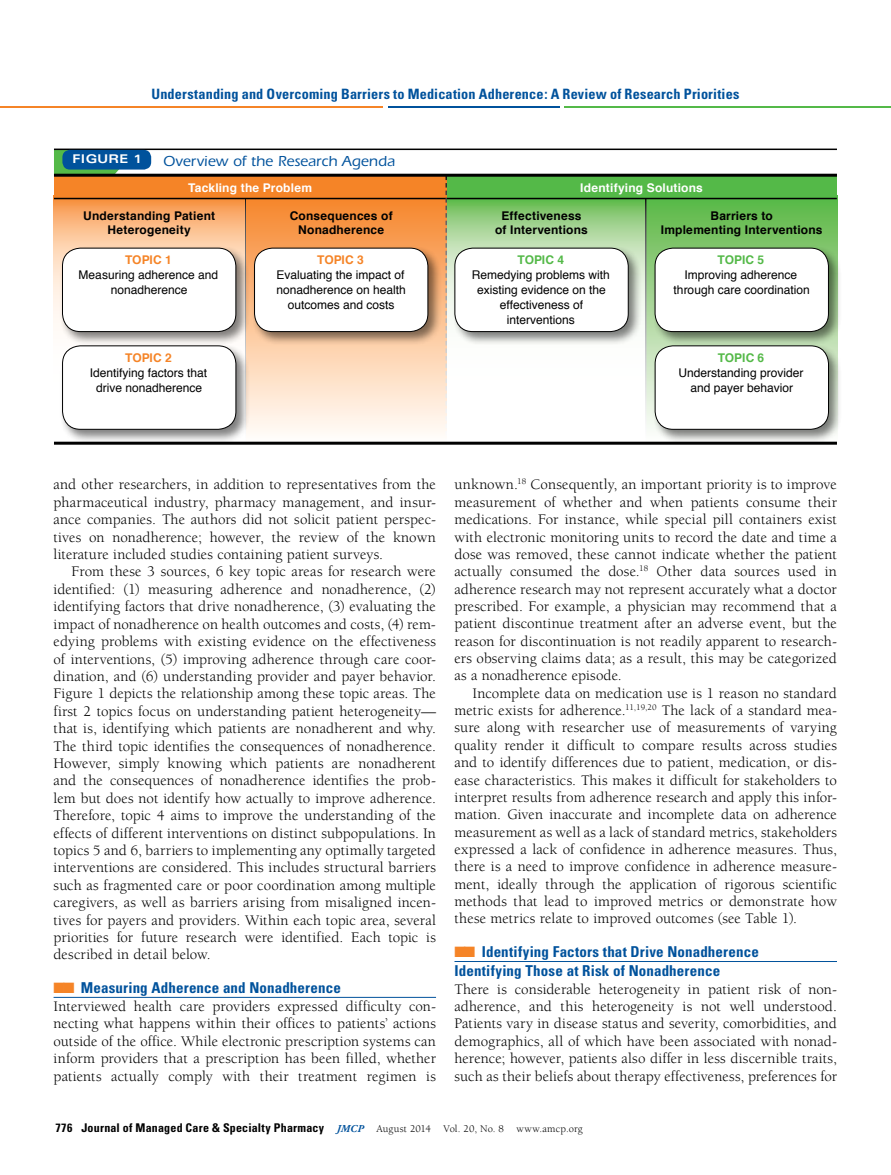
<style>
.page{position:relative;width:891px;height:1175px;background:#fff}
.page>*{position:absolute;margin:0;border:0;box-sizing:border-box;transform-origin:0 0}
.t1{font:15px/17.4px "Berkeley Pro";letter-spacing:.005em;color:#000;text-align:justify}
.t2{font:700 condensed 15px/19.4px "Univers";letter-spacing:.01em;color:#00529c}
.t3{font:500 15px "ITC Eras Std";letter-spacing:.005em;color:#00529c}
.t4{font:700 condensed 14.25px "Univers";letter-spacing:.01em;color:#00529c}
.t5{font:12px/15px "Helvetica";color:#000;text-align:center}
.t6{font:700 12px/13.5px "Helvetica";letter-spacing:.015em;color:#000;text-align:center}
.t7{font:700 condensed 12px "Univers";letter-spacing:.015em;color:#000}
.t8{font:700 12px "Helvetica";letter-spacing:.015em;color:#fff}
.t9{font:700 12px "Helvetica";color:#f58427}
.t10{font:700 12px "Helvetica";color:#54b948}
.t11{font:700 expanded 12px "Univers";letter-spacing:.025em;color:#fff}
.s1{color:#f58427}
.s2{font-family:"Adobe Garamond Pro";font-style:italic;font-stretch:normal;font-size:10.5px;color:#00529c}
.s3{font-family:"Berkeley Pro";font-weight:400;font-stretch:normal;font-size:10.5px}
</style>
<div class="page">
<hr style="left:0;top:107px;width:383px;height:1px;background:#f58427">
<hr style="left:388px;top:107px;width:172px;height:1px;background:#00529c">
<hr style="left:565px;top:107px;width:326px;height:1px;background:#54b948">
<hr style="left:455px;top:961px;width:382px;height:1px;background:#00529c">
<hr style="left:54px;top:997px;width:382px;height:1px;background:#00529c">
<svg style="left:647px;top:199px;width:190px;height:243px;background:#73c161"></svg>
<svg style="left:447px;top:199px;width:198px;height:243px"></svg>
<div style="left:446px;top:176px;width:391px;height:22px;background:#54b948"></div>
<div style="left:246px;top:195px;width:200px;height:248px;background:linear-gradient(to bottom,#f6862b,#fffefb)"></div>
<svg style="left:54px;top:199px;width:190px;height:243px;background:#f9ba87"></svg>
<div style="left:54px;top:176px;width:392px;height:22px;background:#f58427"></div>
<svg style="left:54px;top:150px;width:83px;height:24px"></svg>
<hr style="left:54px;top:148px;width:783px;height:2px;background:#000">
<hr style="left:54px;top:174px;width:783px;height:3px;background:#000">
<div style="left:62px;top:150px;width:89px;height:20px;background:#00529c;border-radius:8px"></div>
<div style="left:59px;top:245px;width:191px;height:100px;background:#000;opacity:.5"></div>
<div style="left:63px;top:248px;width:173px;height:83px;background:#fff;border-radius:18px"></div>
<div style="left:62px;top:248px;width:174px;height:84px;border:1px solid #000;border-radius:18px"></div>
<hr style="left:54px;top:198px;width:783px;height:1px;background:#000">
<div style="left:252px;top:245px;width:190px;height:100px;background:#000;opacity:.5"></div>
<div style="left:255px;top:248px;width:173px;height:83px;background:#fff;border-radius:18px"></div>
<div style="left:254px;top:248px;width:174px;height:84px;border:1px solid #000;border-radius:18px"></div>
<div style="left:452px;top:245px;width:190px;height:100px;background:#000;opacity:.5"></div>
<div style="left:455px;top:248px;width:173px;height:83px;background:#fff;border-radius:18px"></div>
<div style="left:455px;top:248px;width:174px;height:84px;border:1px solid #000;border-radius:18px"></div>
<div style="left:60px;top:343px;width:190px;height:100px;background:#000;opacity:.5"></div>
<div style="left:63px;top:346px;width:173px;height:83px;background:#fff;border-radius:18px"></div>
<div style="left:62px;top:345px;width:174px;height:85px;border:1px solid #000;border-radius:18px"></div>
<svg style="left:445px;top:176px;width:2px;height:266px"></svg>
<div style="left:652px;top:245px;width:191px;height:100px;background:#000;opacity:.5"></div>
<div style="left:655px;top:248px;width:173px;height:83px;background:#fff;border-radius:18px"></div>
<div style="left:655px;top:248px;width:174px;height:84px;border:1px solid #000;border-radius:18px"></div>
<div style="left:652px;top:343px;width:191px;height:100px;background:#000;opacity:.5"></div>
<div style="left:655px;top:346px;width:174px;height:83px;background:#fff;border-radius:18px"></div>
<div style="left:655px;top:345px;width:174px;height:85px;border:1px solid #000;border-radius:18px"></div>
<hr style="left:54px;top:442px;width:783px;height:3px;background:#000">
<p class="t4" style="left:151px;top:85px;width:589px">Understanding and Overcoming Barriers to Medication Adherence: A Review of Research Priorities</p>
<p class="t11" style="left:73px;top:152px;width:71px">FIGURE 1</p>
<p class="t3" style="left:163px;top:153px;width:233px">Overview of the Research Agenda</p>
<p class="t8" style="left:188px;top:178px;width:125px">Tackling the Problem</p>
<p class="t8" style="left:580px;top:178px;width:124px">Identifying Solutions</p>
<p class="t6" style="left:83px;top:209px;width:133px">Understanding Patient<br>Heterogeneity</p>
<p class="t9" style="left:125px;top:250px;width:48px">Topic 1</p>
<p class="t5" style="left:79px;top:268px;width:141px">Measuring adherence and nonadherence</p>
<p class="t9" style="left:125px;top:348px;width:48px">Topic 2</p>
<p class="t5" style="left:90px;top:365px;width:119px">Identifying factors that drive nonadherence</p>
<p class="t6" style="left:290px;top:209px;width:105px">Consequences of<br>Nonadherence</p>
<p class="t9" style="left:317px;top:250px;width:48px">Topic 3</p>
<p class="t5" style="left:276px;top:268px;width:131px">Evaluating the impact of nonadherence on health outcomes and costs</p>
<p class="t6" style="left:495px;top:209px;width:94px">Effectiveness of Interventions</p>
<p class="t10" style="left:517px;top:250px;width:48px">Topic 4</p>
<p class="t5" style="left:472px;top:268px;width:140px">Remedying problems with existing evidence on the effectiveness of interventions</p>
<p class="t6" style="left:661px;top:209px;width:163px">Barriers to<br>Implementing Interventions</p>
<p class="t10" style="left:718px;top:250px;width:48px">Topic 5</p>
<p class="t5" style="left:674px;top:268px;width:138px">Improving adherence through care coordination</p>
<p class="t10" style="left:718px;top:348px;width:48px">Topic 6</p>
<p class="t5" style="left:679px;top:365px;width:126px">Understanding provider and payer behavior</p>
<p class="t1" style="left:54px;top:476px;width:384px">and other researchers, in addition to representatives from the pharmaceutical industry, pharmacy management, and insur&shy;ance companies. The authors did not solicit patient perspec&shy;tives on nonadherence; however, the review of the known literature included studies containing patient surveys.</p>
<p class="t1" style="left:54px;top:563px;width:384px;text-indent:18px">From these 3 sources, 6 key topic areas for research were identified: (1) measuring adherence and nonadherence, (2) identifying factors that drive nonadherence, (3) evaluating the impact of nonadherence on health outcomes and costs, (4) rem&shy;edying problems with existing evidence on the effectiveness of interventions, (5) improving adherence through care coor&shy;dination, and (6) understanding provider and payer behavior.<br>Figure 1 depicts the relationship among these topic areas. The first 2 topics focus on understanding patient heterogeneity— that is, identifying which patients are nonadherent and why.<br>The third topic identifies the consequences of nonadherence.<br>However, simply knowing which patients are nonadherent and the consequences of nonadherence identifies the prob&shy;lem but does not identify how actually to improve adherence.<br>Therefore, topic 4 aims to improve the understanding of the effects of different interventions on distinct subpopulations. In topics 5 and 6, barriers to implementing any optimally targeted interventions are considered. This includes structural barriers such as fragmented care or poor coordination among multiple caregivers, as well as barriers arising from misaligned incen&shy;tives for payers and providers. Within each topic area, several priorities for future research were identified. Each topic is described in detail below.</p>
<p class="t2" style="left:54px;top:978px;width:289px"><span class="s1">■■</span> Measuring Adherence and Nonadherence</p>
<p class="t1" style="left:54px;top:997px;width:384px">Interviewed health care providers expressed difficulty con&shy;necting what happens within their offices to patients’ actions outside of the office. While electronic prescription systems can inform providers that a prescription has been filled, whether patients actually comply with their treatment regimen is</p>
<p class="t1" style="left:455px;top:476px;width:384px">unknown.<sup>18</sup> Consequently, an important priority is to improve measurement of whether and when patients consume their medications. For instance, while special pill containers exist with electronic monitoring units to record the date and time a dose was removed, these cannot indicate whether the patient actually consumed the dose.<sup>18</sup> Other data sources used in adherence research may not represent accurately what a doctor prescribed. For example, a physician may recommend that a patient discontinue treatment after an adverse event, but the reason for discontinuation is not readily apparent to research&shy;ers observing claims data; as a result, this may be categorized as a nonadherence episode.</p>
<p class="t1" style="left:455px;top:684px;width:384px;text-indent:18px">Incomplete data on medication use is 1 reason no standard metric exists for adherence.<sup>11,19,20</sup> The lack of a standard mea&shy;sure along with researcher use of measurements of varying quality render it difficult to compare results across studies and to identify differences due to patient, medication, or dis&shy;ease characteristics. This makes it difficult for stakeholders to interpret results from adherence research and apply this infor&shy;mation. Given inaccurate and incomplete data on adherence measurement as well as a lack of standard metrics, stakeholders expressed a lack of confidence in adherence measures. Thus, there is a need to improve confidence in adherence measure&shy;ment, ideally through the application of rigorous scientific methods that lead to improved metrics or demonstrate how these metrics relate to improved outcomes (see Table 1).</p>
<p class="t2" style="left:455px;top:942px;width:306px"><span class="s1">■■</span> Identifying Factors that Drive Nonadherence<br>Identifying Those at Risk of Nonadherence</p>
<p class="t1" style="left:455px;top:980px;width:384px">There is considerable heterogeneity in patient risk of non&shy;adherence, and this heterogeneity is not well understood.<br>Patients vary in disease status and severity, comorbidities, and demographics, all of which have been associated with nonad&shy;herence; however, patients also differ in less discernible traits, such as their beliefs about therapy effectiveness, preferences for</p>
<p class="t7" style="left:56px;top:1120px;width:529px">776 Journal of Managed Care &amp; Specialty Pharmacy <span class="s2">JMCP</span> <span class="s3">August 2014 Vol. 20, No. 8 www.amcp.org</span></p>
</div>
